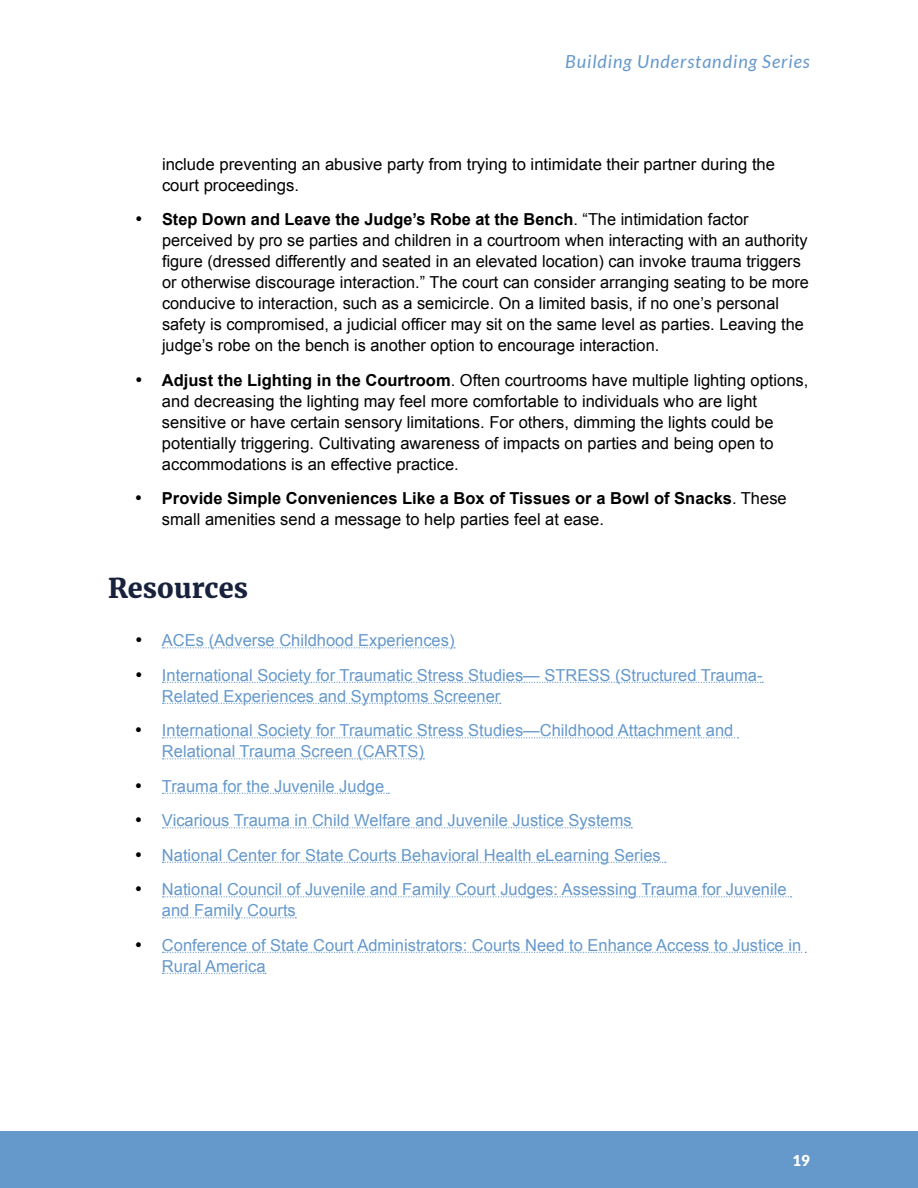
<style>
.page{position:relative;width:918px;height:1188px;background:#fff}
.page>*{position:absolute;margin:0;border:0;box-sizing:border-box;transform-origin:0 0}
.t1{font:900 27px "Merriweather";color:#18223c}
.t2{font:italic 18px "Lato";letter-spacing:.05em;color:#6598cb}
.t3{font:16.5px/21px "Arial";color:#000}
.t4{font:16.5px/21px "Arial";color:#6598cb}
.t5{font:700 16.5px/21px "Arial";color:#000}
.t6{font:900 15px "Lato";color:#fff}
.s1{font-weight:700}
.s2{font-weight:400}
.s3{color:#000}
</style>
<div class="page">
<div style="left:0;top:1131px;width:918px;height:57px;background:#6598cb"></div>
<svg style="left:163px;top:647px;width:292px;height:1px"></svg>
<svg style="left:163px;top:682px;width:600px;height:1px"></svg>
<svg style="left:163px;top:703px;width:338px;height:1px"></svg>
<svg style="left:163px;top:737px;width:575px;height:1px"></svg>
<svg style="left:163px;top:758px;width:261px;height:1px"></svg>
<svg style="left:163px;top:793px;width:226px;height:1px"></svg>
<svg style="left:163px;top:827px;width:469px;height:1px"></svg>
<svg style="left:163px;top:862px;width:503px;height:1px"></svg>
<svg style="left:163px;top:896px;width:629px;height:1px"></svg>
<svg style="left:163px;top:917px;width:133px;height:1px"></svg>
<svg style="left:163px;top:952px;width:643px;height:1px"></svg>
<svg style="left:163px;top:973px;width:103px;height:1px"></svg>
<p class="t2" style="left:565px;top:51px;width:246px">Building Understanding Series</p>
<p class="t3" style="left:162px;top:154px;width:615px">include preventing an abusive party from trying to intimidate their partner during the court proceedings.</p>
<p class="t3" style="left:162px;top:209px;width:649px;text-indent:-27px">• <span class="s1">Step Down and Leave the Judge’s Robe at the Bench</span>. “The intimidation factor perceived by pro se parties and children in a courtroom when interacting with an authority figure (dressed differently and seated in an elevated location) can invoke trauma triggers or otherwise discourage interaction.” The court can consider arranging seating to be more conducive to interaction, such as a semicircle. On a limited basis, if no one’s personal safety is compromised, a judicial officer may sit on the same level as parties. Leaving the judge’s robe on the bench is another option to encourage interaction.</p>
<p class="t3" style="left:162px;top:370px;width:648px;text-indent:-27px">• <span class="s1">Adjust the Lighting in the Courtroom</span>. Often courtrooms have multiple lighting options, and decreasing the lighting may feel more comfortable to individuals who are light sensitive or have certain sensory limitations. For others, dimming the lights could be potentially triggering. Cultivating awareness of impacts on parties and being open to accommodations is an effective practice.</p>
<p class="t5" style="left:162px;top:488px;width:626px;text-indent:-27px">• Provide Simple Conveniences Like a Box of Tissues or a Bowl of Snacks<span class="s2">. These small amenities send a message to help parties feel at ease.</span></p>
<h1 class="t1" style="left:108px;top:569px;width:141px">Resources</h1>
<p class="t4" style="left:135px;top:630px;width:321px"><span class="s3">•</span> ACEs (Adverse Childhood Experiences)</p>
<p class="t4" style="left:162px;top:664px;width:602px;text-indent:-27px"><span class="s3">•</span> International Society for Traumatic Stress Studies— STRESS (Structured Trauma-<br>Related Experiences and Symptoms Screener</p>
<p class="t4" style="left:162px;top:720px;width:573px;text-indent:-27px"><span class="s3">•</span> International Society for Traumatic Stress Studies—Childhood Attachment and<br>Relational Trauma Screen (CARTS)</p>
<p class="t4" style="left:135px;top:775px;width:251px"><span class="s3">•</span> Trauma for the Juvenile Judge</p>
<p class="t4" style="left:135px;top:810px;width:498px"><span class="s3">•</span> Vicarious Trauma in Child Welfare and Juvenile Justice Systems</p>
<p class="t4" style="left:135px;top:844px;width:527px"><span class="s3">•</span> National Center for State Courts Behavioral Health eLearning Series</p>
<p class="t4" style="left:162px;top:879px;width:626px;text-indent:-27px"><span class="s3">•</span> National Council of Juvenile and Family Court Judges: Assessing Trauma for Juvenile and Family Courts</p>
<p class="t4" style="left:162px;top:934px;width:641px;text-indent:-27px"><span class="s3">•</span> Conference of State Court Administrators: Courts Need to Enhance Access to Justice in<br>Rural America</p>
<p class="t6" style="left:793px;top:1151px;width:19px">19</p>
</div>
